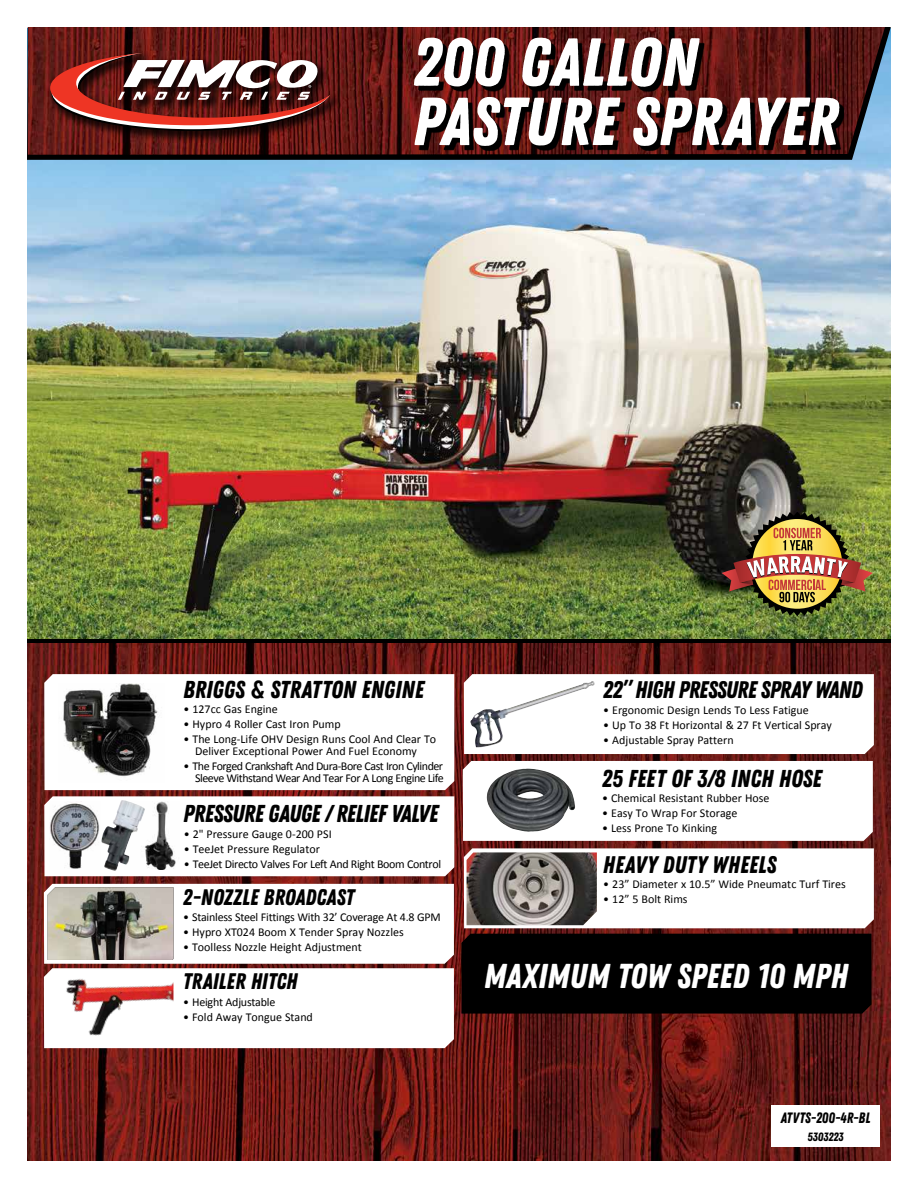
<style>
.page{position:relative;width:918px;height:1188px;background:#fff}
.page>*{position:absolute;margin:0;border:0;box-sizing:border-box;transform-origin:0 0}
.t1{font:67.8px/59.4px "Zing Rust Demo Base";color:#fff}
.t2{font:34.5px "Zing Rust Demo Base";color:#fff}
.t3{font:24.45px "Zing Rust Demo Base";color:#000}
.t4{font:24.45px "Zing Rust Demo Base";letter-spacing:-.025em;color:#000}
.t5{font:24px "Zing Rust Demo Base";letter-spacing:-.025em;color:#000}
.t6{font:24px "Zing Rust Demo Base";color:#000}
.t7{font:22.5px "Zing Rust Demo Base";color:#000}
.t8{font:15px "Zing Rust Demo Base";color:#000;scale:.94 1}
.t9{font:12px/12px "Calibri";color:#000}
.t10{font:12px/12px "Calibri";letter-spacing:-.04em;color:#000;text-align:right}
.t11{font:12px "Calibri";letter-spacing:-.02em;color:#000}
.t12{font:12px "Calibri";letter-spacing:-.03em;color:#000}
.t13{font:12px "Zing Rust Demo Base";letter-spacing:.005em;color:#000}
</style>
<div class="page">
<img style="left:27px;top:160px;width:864px;height:479px">
<img style="left:27px;top:644px;width:864px;height:517px">
<svg style="left:27px;top:27px;width:864px;height:133px;background:#1b2730"></svg>
<img style="left:28px;top:27px;width:857px;height:128px">
<div style="left:47px;top:50px;width:296px;height:93px;background:#000;opacity:.75"></div>
<svg style="left:50px;top:53px;width:280px;height:78px"></svg>
<svg style="left:419px;top:42px;width:425px;height:109px;background:#370d0b"></svg>
<svg style="left:483px;top:674px;width:408px;height:80px"></svg>
<img style="left:483px;top:681px;width:110px;height:66px">
<svg style="left:27px;top:674px;width:456px;height:87px"></svg>
<img style="left:59px;top:683px;width:106px;height:78px">
<div style="left:771px;top:1105px;width:109px;height:42px;background:#fff"></div>
<img style="left:722px;top:512px;width:151px;height:104px">
<svg style="left:27px;top:761px;width:864px;height:287px"></svg>
<h1 class="t1" style="left:412px;top:32px;width:427px">200 GALLON<br>PASTURE SPRAYER</h1>
<h3 class="t3" style="left:183px;top:676px;width:242px">BRIGGS &amp; STRATTON ENGINE</h3>
<p class="t9" style="left:184px;top:703px;width:96px">• 127cc Gas Engine</p>
<p class="t9" style="left:184px;top:718px;width:159px">• Hypro 4 Roller Cast Iron Pump</p>
<p class="t9" style="left:195px;top:733px;width:243px;text-indent:-12px">• The Long-Life OHV Design Runs Cool And Clear To<br>Deliver Exceptional Power And Fuel Economy</p>
<p class="t10" style="left:184px;top:760px;width:262px">• The Forged Crankshaft And Dura-Bore Cast Iron Cylinder<br>Sleeve Withstand Wear And Tear For A Long Engine Life</p>
<h3 class="t4" style="left:183px;top:800px;width:257px">PRESSURE GAUGE / RELIEF VALVE</h3>
<p class="t9" style="left:184px;top:828px;width:149px">• 2" Pressure Gauge 0-200 PSI</p>
<p class="t9" style="left:184px;top:843px;width:138px">• TeeJet Pressure Regulator</p>
<p class="t12" style="left:184px;top:856px;width:259px">• TeeJet Directo Valves For Left And Right Boom Control</p>
<h3 class="t7" style="left:183px;top:884px;width:173px">2-NOZZLE BROADCAST</h3>
<p class="t11" style="left:183px;top:910px;width:259px">• Stainless Steel Fittings With 32’ Coverage At 4.8 GPM</p>
<p class="t9" style="left:183px;top:926px;width:222px">• Hypro XT024 Boom X Tender Spray Nozzles</p>
<p class="t9" style="left:183px;top:941px;width:180px">• Toolless Nozzle Height Adjustment</p>
<h3 class="t7" style="left:183px;top:968px;width:116px">TRAILER HITCH</h3>
<p class="t11" style="left:183px;top:994px;width:94px">• Height Adjustable</p>
<p class="t9" style="left:183px;top:1011px;width:131px">• Fold Away Tongue Stand</p>
<h3 class="t5" style="left:603px;top:676px;width:261px">22” HIGH PRESSURE SPRAY WAND</h3>
<p class="t9" style="left:603px;top:704px;width:207px">• Ergonomic Design Lends To Less Fatigue</p>
<p class="t9" style="left:603px;top:719px;width:230px">• Up To 38 Ft Horizontal &amp; 27 Ft Vertical Spray</p>
<p class="t9" style="left:603px;top:734px;width:132px">• Adjustable Spray Pattern</p>
<h3 class="t3" style="left:602px;top:764px;width:222px">25 FEET OF 3/8 INCH HOSE</h3>
<p class="t9" style="left:602px;top:792px;width:169px">• Chemical Resistant Rubber Hose</p>
<p class="t9" style="left:602px;top:807px;width:137px">• Easy To Wrap For Storage</p>
<p class="t9" style="left:602px;top:822px;width:116px">• Less Prone To Kinking</p>
<h3 class="t6" style="left:603px;top:850px;width:175px">HEAVY DUTY WHEELS</h3>
<p class="t9" style="left:603px;top:878px;width:244px">• 23” Diameter x 10.5” Wide Pneumatc Turf Tires</p>
<p class="t9" style="left:603px;top:893px;width:86px">• 12” 5 Bolt Rims</p>
<h2 class="t2" style="left:484px;top:956px;width:366px">MAXIMUM TOW SPEED 10 MPH</h2>
<p class="t8" style="left:781px;top:1109px;width:97px">ATVTS-200-4R-BL</p>
<p class="t13" style="left:807px;top:1130px;width:38px">5303223</p>
</div>
